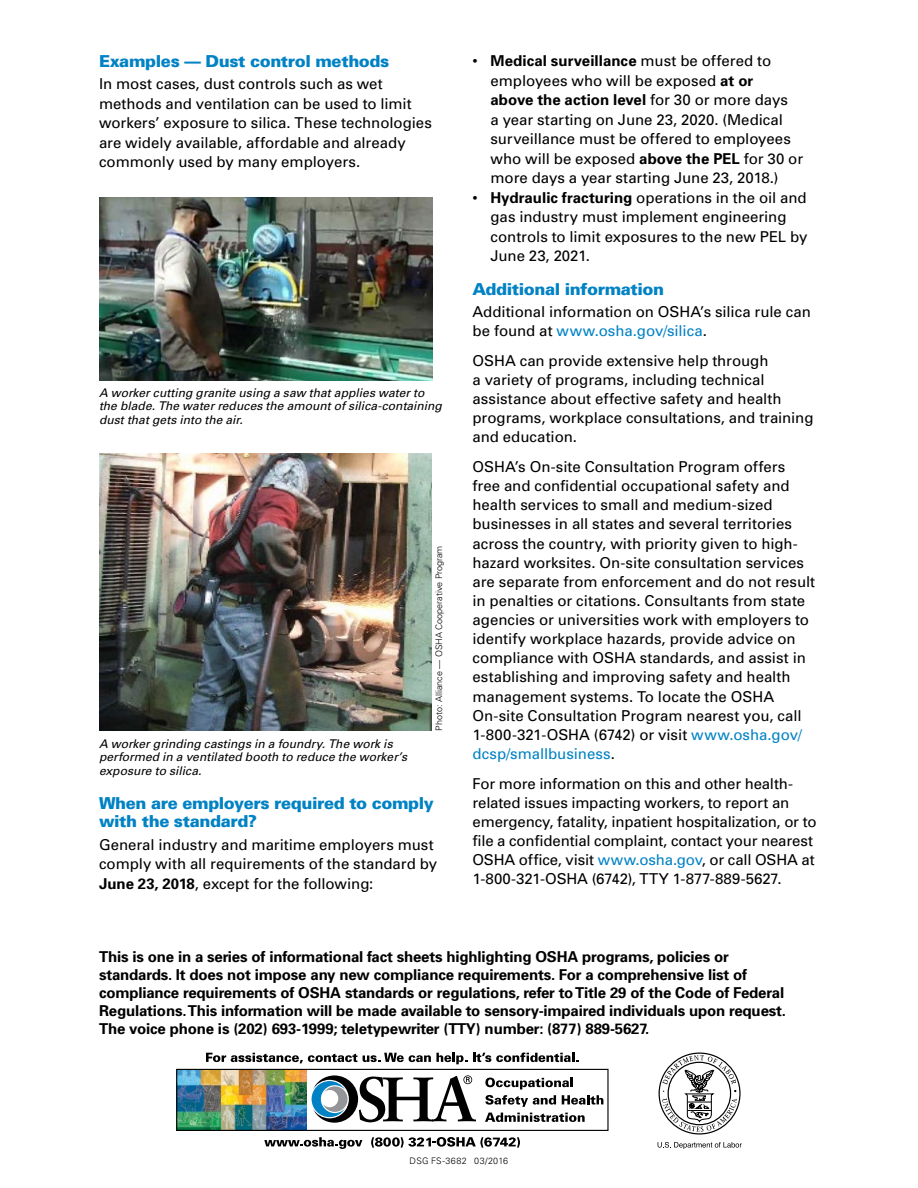
<style>
.page{position:relative;width:918px;height:1188px;background:#fff}
.page>*{position:absolute;margin:0;border:0;box-sizing:border-box;transform-origin:0 0}
.Subhead{font:900 16.5px/18.8px "Univers";letter-spacing:-.025em;color:#0082c4}
.Bodytext{font:15px/19.5px "Univers";letter-spacing:-.005em;color:#000}
.t1{font:700 15px/18px "Univers";letter-spacing:-.01em;color:#000}
.t2{font:italic 12px/13.5px "Univers";color:#000}
.t3{font:300 9px "Univers";color:#000}
.t4{font:300 9px "Univers";letter-spacing:.03em;color:#000}
.s1{font-weight:700}
.s2{color:#0082c4}
</style>
<div class="page">
<img style="left:99px;top:197px;width:333px;height:184px">
<img style="left:99px;top:454px;width:333px;height:277px">
<img style="left:178px;top:1071px;width:128px;height:58px">
<svg style="left:485px;top:1113px;width:100px;height:9px"></svg>
<svg style="left:485px;top:1095px;width:71px;height:12px"></svg>
<svg style="left:562px;top:1095px;width:41px;height:10px"></svg>
<svg style="left:485px;top:1078px;width:88px;height:11px"></svg>
<svg style="left:312px;top:1075px;width:164px;height:48px"></svg>
<div style="left:176px;top:1069px;width:433px;height:62px;border:1px solid #000"></div>
<svg style="left:264px;top:1137px;width:98px;height:12px"></svg>
<svg style="left:371px;top:1137px;width:149px;height:11px"></svg>
<svg style="left:206px;top:1053px;width:151px;height:10px"></svg>
<svg style="left:363px;top:1053px;width:104px;height:11px"></svg>
<svg style="left:473px;top:1053px;width:105px;height:9px"></svg>
<svg style="left:658px;top:1142px;width:84px;height:7px"></svg>
<div style="left:659px;top:1053px;width:82px;height:82px;border:1px solid #000;border-radius:50%"></div>
<svg style="left:662px;top:1055px;width:75px;height:77px"></svg>
<h2 class="Subhead" style="left:99px;top:51px;width:292px">Examples — Dust control methods</h2>
<p class="Bodytext" style="left:99px;top:74px;width:334px">In most cases, dust controls such as wet methods and ventilation can be used to limit workers’ exposure to silica. These technologies are widely available, affordable and already commonly used by many employers.</p>
<p class="t2" style="left:99px;top:386px;width:344px">A worker cutting granite using a saw that applies water to the blade. The water reduces the amount of silica-containing dust that gets into the air.</p>
<p class="t3" style="left:434px;top:731px;width:186px;rotate:-90deg">Photo: Alliance — OSHA Cooperative Program</p>
<p class="t2" style="left:99px;top:737px;width:310px">A worker grinding castings in a foundry. The work is performed in a ventilated booth to reduce the worker’s exposure to silica.</p>
<h2 class="Subhead" style="left:99px;top:793px;width:337px">When are employers required to comply with the standard?</h2>
<p class="Bodytext" style="left:99px;top:835px;width:340px">General industry and maritime employers must comply with all requirements of the standard by<br><span class="s1">June 23, 2018</span>, except for the following:</p>
<p class="Bodytext" style="left:490px;top:51px;width:314px;text-indent:-18px">• <span class="s1">Medical surveillance</span> must be offered to employees who will be exposed <span class="s1">at or<br>above the action level</span> for 30 or more days<br>a year starting on June 23, 2020. (Medical surveillance must be offered to employees who will be exposed <span class="s1">above the PEL</span> for 30 or more days a year starting June 23, 2018.)</p>
<p class="Bodytext" style="left:490px;top:187px;width:318px;text-indent:-18px">• <span class="s1">Hydraulic fracturing</span> operations in the oil and gas industry must implement engineering controls to limit exposures to the new PEL by June 23, 2021.</p>
<h2 class="Subhead" style="left:472px;top:279px;width:193px">Additional information</h2>
<p class="Bodytext" style="left:472px;top:302px;width:340px">Additional information on OSHA’s silica rule can be found at <span class="s2">www.osha.gov/silica</span>.</p>
<p class="Bodytext" style="left:472px;top:351px;width:343px">OSHA can provide extensive help through<br>a variety of programs, including technical assistance about effective safety and health programs, workplace consultations, and training and education.</p>
<p class="Bodytext" style="left:472px;top:457px;width:344px;line-height:19px">OSHA’s On-site Consultation Program offers free and confidential occupational safety and health services to small and medium-sized businesses in all states and several territories across the country, with priority given to high&shy;hazard worksites. On-site consultation services are separate from enforcement and do not result in penalties or citations. Consultants from state agencies or universities work with employers to identify workplace hazards, provide advice on compliance with OSHA standards, and assist in establishing and improving safety and health management systems. To locate the OSHA On-site Consultation Program nearest you, call 1-800-321-OSHA (6742) or visit <span class="s2">www.osha.gov/ dcsp/smallbusiness</span>.</p>
<p class="Bodytext" style="left:472px;top:773px;width:346px">For more information on this and other health&shy;related issues impacting workers, to report an emergency, fatality, inpatient hospitalization, or to file a confidential complaint, contact your nearest OSHA office, visit <span class="s2">www.osha.gov</span>, or call OSHA at 1-800-321-OSHA (6742), TTY 1-877-889-5627.</p>
<p class="t1" style="left:99px;top:947px;width:632px">This is one in a series of informational fact sheets highlighting OSHA programs, policies or</p>
<p class="t1" style="left:99px;top:965px;width:650px">standards. It does not impose any new compliance requirements. For a comprehensive list of</p>
<p class="t1" style="left:99px;top:983px;width:689px">compliance requirements of OSHA standards or regulations, refer to Title 29 of the Code of Federal<br>Regulations. This information will be made available to sensory-impaired individuals upon request.<br>The voice phone is (202) 693-1999; teletypewriter (TTY) number: (877) 889-5627.</p>
<p class="t4" style="left:410px;top:1156px;width:100px">DSG FS-3682 03/2016</p>
</div>
